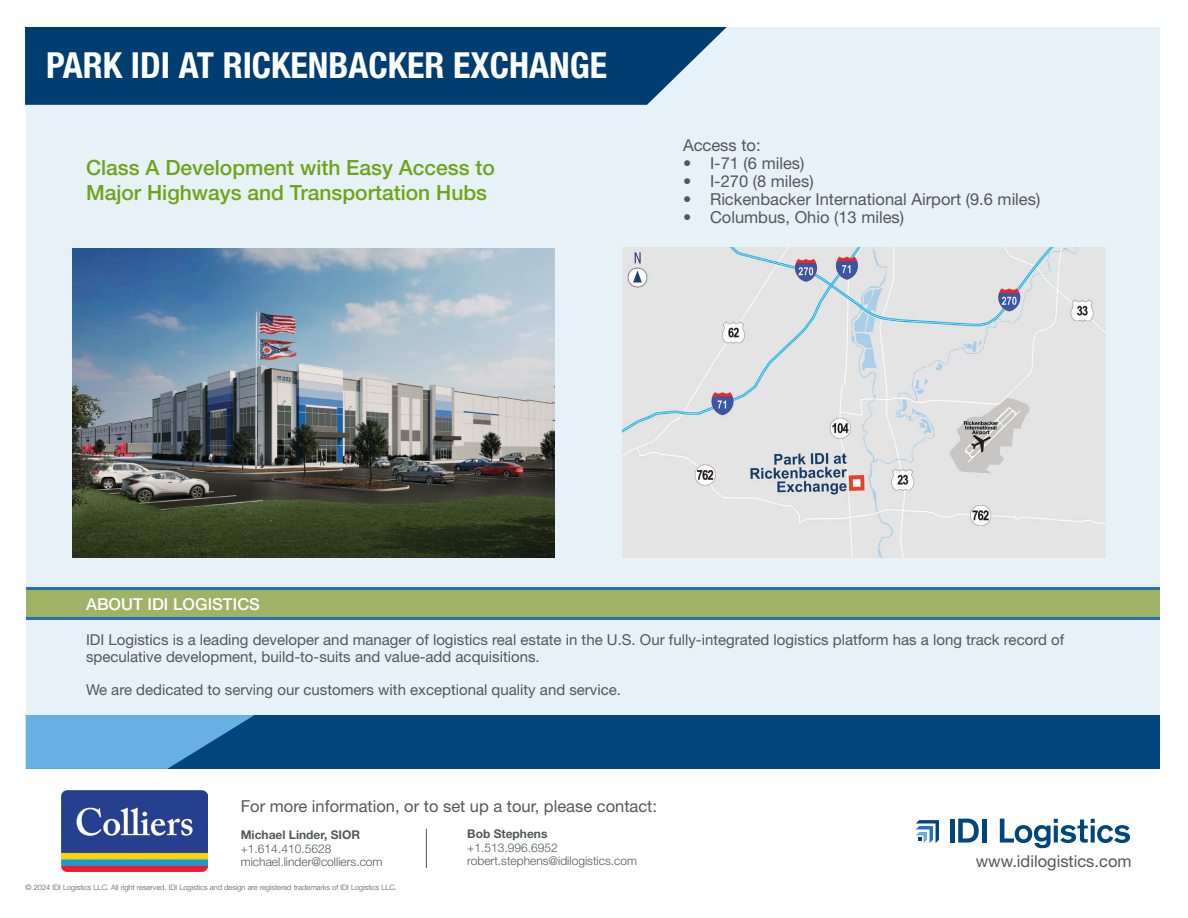
<style>
.page{position:relative;width:1188px;height:918px;background:#fff}
.page>*{position:absolute;margin:0;border:0;box-sizing:border-box;transform-origin:0 0}
.t1{font:700 condensed 36px "Helvetica Neue LT Std";color:#fff}
.t2{font:500 21px/25.2px "Helvetica Neue LT Std";color:#6ea516}
.t3{font:16.5px "Helvetica Neue LT Std";color:#555759}
.t4{font:500 16.5px "Helvetica Neue LT Std";color:#fff}
.t5{font:15px/16.5px "Helvetica Neue LT Std";color:#555759}
.t6{font:300 12px/13.5px "Helvetica Neue LT Std";color:#555759}
.t7{font:300 7.5px "Helvetica Neue LT Std";color:#555759}
.s1{font-weight:700}
</style>
<div class="page">
<div style="left:950px;top:819px;width:5px;height:24px;background:#00467e"></div>
<svg style="left:958px;top:819px;width:21px;height:24px"></svg>
<hr style="left:982px;top:819px;width:4px;height:24px;background:#00467e">
<svg style="left:1000px;top:819px;width:130px;height:29px"></svg>
<svg style="left:916px;top:820px;width:23px;height:23px"></svg>
<div style="left:26px;top:715px;width:1134px;height:54px;background:#00467e"></div>
<svg style="left:26px;top:715px;width:229px;height:54px"></svg>
<div style="left:26px;top:27px;width:1134px;height:688px;background:#e6f1f8"></div>
<img style="left:72px;top:249px;width:482px;height:308px">
<img style="left:623px;top:248px;width:482px;height:309px">
<div style="left:26px;top:587px;width:1134px;height:33px;background:linear-gradient(to right,#2570b8,#2570b8)"></div>
<div style="left:26px;top:590px;width:1134px;height:26px;background:#9fb366"></div>
<img style="left:62px;top:790px;width:145px;height:81px">
<hr style="left:426px;top:829px;width:1px;height:39px;background:#555759">
<div style="left:25px;top:27px;width:702px;height:78px;background:#003d71"></div>
<p class="t1" style="left:46px;top:44px;width:563px">PARK IDI AT RICKENBACKER EXCHANGE</p>
<p class="t2" style="left:86px;top:155px;width:410px">Class A Development with Easy Access to<br>Major Highways and Transportation Hubs</p>
<p class="t3" style="left:683px;top:136px;width:79px">Access to:</p>
<p class="t3" style="left:683px;top:154px;width:123px">• I-71 (6 miles)</p>
<p class="t3" style="left:683px;top:172px;width:132px">• I-270 (8 miles)</p>
<p class="t3" style="left:683px;top:190px;width:359px">• Rickenbacker International Airport (9.6 miles)</p>
<p class="t3" style="left:683px;top:208px;width:223px">• Columbus, Ohio (13 miles)</p>
<p class="t4" style="left:86px;top:595px;width:175px">ABOUT IDI LOGISTICS</p>
<p class="t5" style="left:86px;top:631px;width:980px">IDI Logistics is a leading developer and manager of logistics real estate in the U.S. Our fully-integrated logistics platform has a long track record of speculative development, build-to-suits and value-add acquisitions.</p>
<p class="t5" style="left:86px;top:681px;width:537px">We are dedicated to serving our customers with exceptional quality and service.</p>
<p class="t3" style="left:241px;top:796px;width:418px">For more information, or to set up a tour, please contact:</p>
<p class="t6" style="left:241px;top:828px;width:143px"><span class="s1">Michael Linder, SIOR </span>+1.614.410.5628 michael.linder@colliers.com</p>
<p class="t6" style="left:467px;top:827px;width:171px"><span class="s1">Bob Stephens </span>+1.513.996.6952 robert.stephens@idilogistics.com</p>
<p class="t7" style="left:26px;top:883px;width:373px">© 2024 IDI Logistics LLC. All right reserved. IDI Logistics and design are registered trademarks of IDI Logistics LLC.</p>
<p class="t3" style="left:976px;top:851px;width:157px">www.idilogistics.com</p>
</div>
